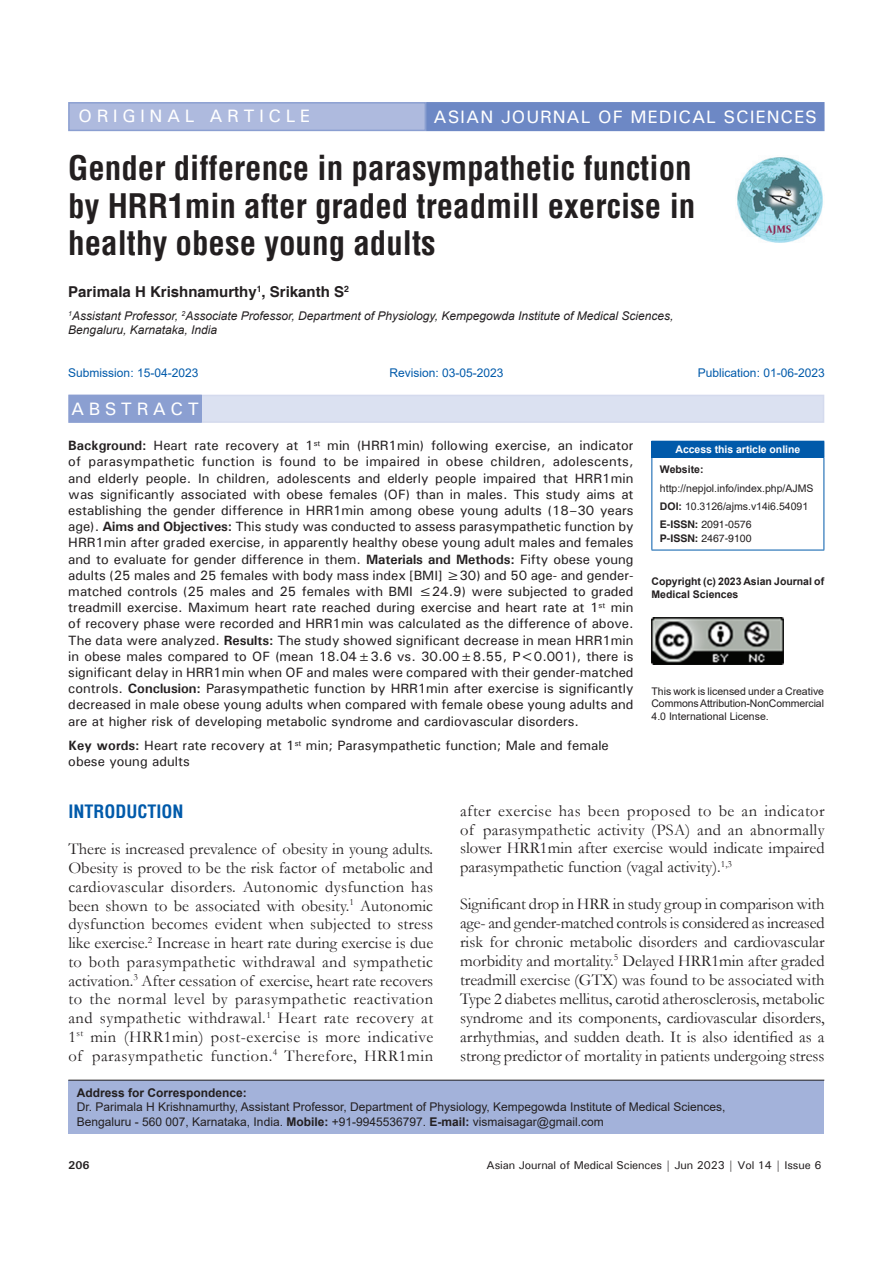
<style>
.page{position:relative;width:893px;height:1263px;background:#fff}
.page>*{position:absolute;margin:0;border:0;box-sizing:border-box;transform-origin:0 0}
.AT{font:700 condensed 33px/37.5px "Helvetica";color:#231f20;text-align:justify}
.AH{font:500 18px "Univers";letter-spacing:.05em;color:#fff}
.AH-2{font:500 18px "Univers";letter-spacing:.25em;color:#fff}
.TX{font:700 condensed 18px "Helvetica";color:#015aaa}
.ABSH{font:500 18px "Univers";letter-spacing:.25em;color:#fff}
.TX-2{font:16.5px/18.8px "Garamond";color:#231f20;text-align:justify}
.AU{font:700 15px "Helvetica";color:#231f20}
.ABS{font:500 13.5px/16.2px "Univers";color:#231f20;text-align:justify}
.KWD{font:500 13.5px/16.2px "Univers";color:#231f20}
.ADD{font:12px/14.4px "Arial";color:#231f20}
.AFF{font:italic 12px/14.4px "Arial";color:#231f20}
.HIS{font:12px "Arial";color:#015aaa}
.t1{font:500 11.25px "Univers";letter-spacing:-.01em;color:#231f20}
.t2{font:700 11.25px "Univers";color:#231f20}
.License{font:10.5px/12.6px "Arial";letter-spacing:-.01em;color:#231f20;text-align:justify}
.License-2{font:700 10.5px/12.6px "Arial";color:#231f20}
.Web{font:10.5px/18.8px "Arial";color:#231f20}
.ISSN{font:10.5px/14.2px "Helvetica";color:#231f20}
.DOI{font:10.5px "Arial";color:#231f20}
.t3{font:700 10.5px "Arial";letter-spacing:-.005em;color:#fff}
.s1{font-weight:700}
</style>
<div class="page">
<div style="left:68px;top:1080px;width:756px;height:54px;background:#a3b2da"></div>
<hr style="left:68px;top:1080px;width:756px;height:1px;background:#231f20">
<img style="left:737px;top:157px;width:86px;height:86px">
<div style="left:69px;top:103px;width:356px;height:27px;background:#aebade"></div>
<div style="left:68px;top:102px;width:358px;height:29px;border:2px solid #8b9fd1"></div>
<div style="left:427px;top:103px;width:397px;height:27px;background:#6d88c5"></div>
<div style="left:426px;top:102px;width:398px;height:29px;border:2px solid #6d88c5"></div>
<div style="left:69px;top:395px;width:755px;height:28px;background:#dbe1f1"></div>
<div style="left:69px;top:395px;width:132px;height:27px;background:#8b9fd1"></div>
<div style="left:68px;top:395px;width:134px;height:28px;border:2px solid #8b9fd1"></div>
<div style="left:652px;top:441px;width:172px;height:16px;background:#015aaa"></div>
<svg style="left:651px;top:442px;width:1px;height:15px"></svg>
<hr style="left:651px;top:441px;width:173px;height:1px;background:#015aaa">
<hr style="left:651px;top:458px;width:1px;height:92px;background:#015aaa">
<hr style="left:651px;top:457px;width:173px;height:1px;background:#015aaa">
<hr style="left:823px;top:458px;width:1px;height:92px;background:#015aaa">
<hr style="left:651px;top:550px;width:173px;height:1px;background:#015aaa">
<img style="left:651px;top:618px;width:132px;height:46px">
<p class="AH-2" style="left:79px;top:105px;width:233px">ORIGINAL ARTICLE</p>
<p class="AH" style="left:434px;top:105px;width:385px">ASIAN JOURNAL OF MEDICAL SCIENCES</p>
<p class="AT" style="left:68px;top:149px;width:628px">Gender difference in parasympathetic function by HRR1min after graded treadmill exercise in healthy obese young adults</p>
<p class="AU" style="left:68px;top:282px;width:282px">Parimala H Krishnamurthy<sup>1</sup>, Srikanth S<sup>2</sup></p>
<p class="AFF" style="left:68px;top:308px;width:607px"><sup>1</sup>Assistant Professor, <sup>2</sup>Associate Professor, Department of Physiology, Kempegowda Institute of Medical Sciences,<br>Bengaluru, Karnataka, India</p>
<p class="HIS" style="left:68px;top:364px;width:132px">Submission: 15-04-2023</p>
<p class="HIS" style="left:389px;top:364px;width:116px">Revision: 03-05-2023</p>
<p class="HIS" style="left:698px;top:364px;width:128px">Publication: 01-06-2023</p>
<p class="ABSH" style="left:71px;top:397px;width:129px">ABSTRACT</p>
<p class="ABS" style="left:68px;top:437px;width:567px"><span class="s1">Background:</span> Heart rate recovery at 1<sup>st</sup> min (HRR1min) following exercise, an indicator of parasympathetic function is found to be impaired in obese children, adolescents, and elderly people. In children, adolescents and elderly people impaired that HRR1min was significantly associated with obese females (OF) than in males. This study aims at establishing the gender difference in HRR1min among obese young adults (18–30 years age). <span class="s1">Aims and Objectives:</span> This study was conducted to assess parasympathetic function by HRR1min after graded exercise, in apparently healthy obese young adult males and females and to evaluate for gender difference in them. <span class="s1">Materials and Methods:</span> Fifty obese young adults (25 males and 25 females with body mass index [BMI] ≥30) and 50 age- and gender&shy;matched controls (25 males and 25 females with BMI ≤24.9) were subjected to graded treadmill exercise. Maximum heart rate reached during exercise and heart rate at 1<sup>st</sup> min of recovery phase were recorded and HRR1min was calculated as the difference of above.<br>The data were analyzed. <span class="s1">Results:</span> The study showed significant decrease in mean HRR1min in obese males compared to OF (mean 18.04±3.6 vs. 30.00±8.55, P&lt;0.001), there is significant delay in HRR1min when OF and males were compared with their gender-matched controls. <span class="s1">Conclusion:</span> Parasympathetic function by HRR1min after exercise is significantly decreased in male obese young adults when compared with female obese young adults and are at higher risk of developing metabolic syndrome and cardiovascular disorders.</p>
<p class="KWD" style="left:68px;top:737px;width:542px"><span class="s1">Key words:</span> Heart rate recovery at 1<sup>st</sup> min; Parasympathetic function; Male and female obese young adults</p>
<p class="t3" style="left:675px;top:442px;width:126px">Access this article online</p>
<p class="Web" style="left:660px;top:460px;width:155px"><span class="s1">Website: </span>http://nepjol.info/index.php/AJMS</p>
<p class="DOI" style="left:660px;top:499px;width:150px"><span class="s1">DOI:</span> 10.3126/ajms.v14i6.54091</p>
<p class="ISSN" style="left:660px;top:517px;width:93px"><span class="s1">E-ISSN:</span> 2091-0576<br><span class="s1">P-ISSN:</span> 2467-9100</p>
<p class="License-2" style="left:651px;top:575px;width:174px">Copyright (c) 2023 Asian Journal of<br>Medical Sciences</p>
<p class="License" style="left:651px;top:685px;width:174px">This work is licensed under a Creative Commons Attribution-NonCommercial 4.0 International License.</p>
<p class="TX" style="left:68px;top:800px;width:117px">INTRODUCTION</p>
<p class="TX-2" style="left:68px;top:839px;width:366px">There is increased prevalence of obesity in young adults.<br>Obesity is proved to be the risk factor of metabolic and cardiovascular disorders. Autonomic dysfunction has been shown to be associated with obesity.<sup>1</sup> Autonomic dysfunction becomes evident when subjected to stress like exercise.<sup>2</sup> Increase in heart rate during exercise is due to both parasympathetic withdrawal and sympathetic activation.<sup>3</sup> After cessation of exercise, heart rate recovers to the normal level by parasympathetic reactivation and sympathetic withdrawal.<sup>1</sup> Heart rate recovery at 1<sup>st</sup> min (HRR1min) post-exercise is more indicative of parasympathetic function.<sup>4</sup> Therefore, HRR1min</p>
<p class="TX-2" style="left:460px;top:800px;width:366px">after exercise has been proposed to be an indicator of parasympathetic activity (PSA) and an abnormally slower HRR1min after exercise would indicate impaired parasympathetic function (vagal activity).<sup>1,3</sup></p>
<p class="TX-2" style="left:460px;top:893px;width:366px">Significant drop in HRR in study group in comparison with age- and gender-matched controls is considered as increased risk for chronic metabolic disorders and cardiovascular morbidity and mortality.<sup>5</sup> Delayed HRR1min after graded treadmill exercise (GTX) was found to be associated with Type 2 diabetes mellitus, carotid atherosclerosis, metabolic syndrome and its components, cardiovascular disorders, arrhythmias, and sudden death. It is also identified as a strong predictor of mortality in patients undergoing stress</p>
<p class="ADD" style="left:77px;top:1085px;width:650px"><span class="s1">Address for Correspondence:<br></span>Dr. Parimala H Krishnamurthy, Assistant Professor, Department of Physiology, Kempegowda Institute of Medical Sciences,<br>Bengaluru - 560 007, Karnataka, India. <span class="s1">Mobile:</span> +91-9945536797. <span class="s1">E-mail:</span> vismaisagar@gmail.com</p>
<p class="t2" style="left:68px;top:1158px;width:23px">206</p>
<p class="t1" style="left:487px;top:1157px;width:336px">Asian Journal of Medical Sciences | Jun 2023 | Vol 14 | Issue 6</p>
</div>
